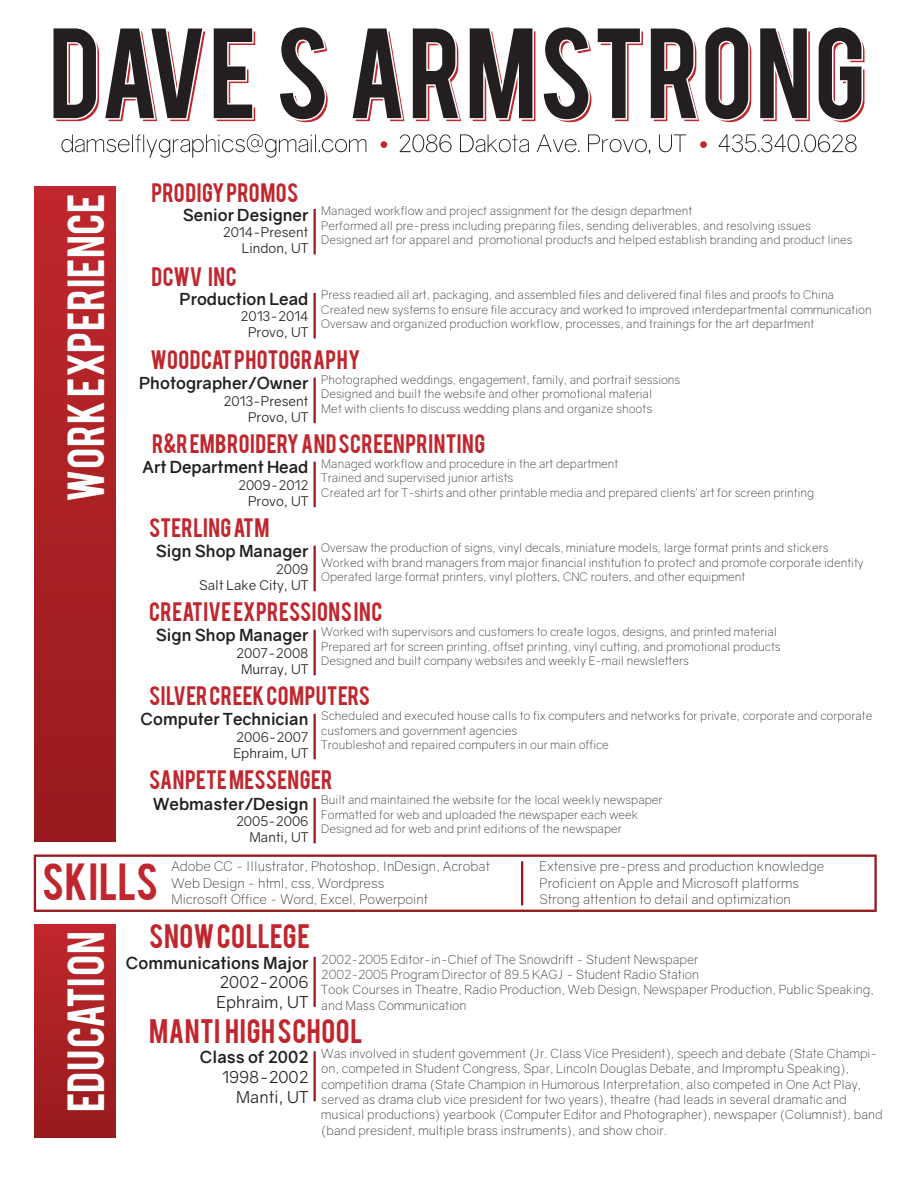
<style>
.page{position:relative;width:918px;height:1188px;background:#fff}
.page>*{position:absolute;margin:0;border:0;box-sizing:border-box;transform-origin:0 0}
.t1{font:40.95px "Bebas";letter-spacing:.02em;color:#fff}
.t2{font:40.95px "Bebas";letter-spacing:.015em;color:#c0262d}
.t3{font:26.7px "Bebas";letter-spacing:.02em;color:#c0262d}
.t4{font:21px "Bebas";letter-spacing:.015em;color:#c0262d}
.t5{font:700 16.5px "Gravity";color:#231f20}
.t6{font:16.5px/19.8px "Gravity";color:#231f20}
.t7{font:300 13.5px/16.2px "Gravity";color:#231f20}
.t8{font:13.5px/16.2px "Gravity";color:#231f20;text-align:right}
.t9{font:300 12.75px/15.3px "Gravity";color:#231f20}
.t10{font:300 12px/14.4px "Gravity";color:#231f20}
</style>
<div class="page">
<hr style="left:314px;top:293px;width:2px;height:46px;background:#981a1e">
<hr style="left:314px;top:209px;width:2px;height:45px;background:#981a1e">
<hr style="left:314px;top:378px;width:2px;height:45px;background:#981a1e">
<hr style="left:314px;top:462px;width:2px;height:45px;background:#981a1e">
<hr style="left:314px;top:546px;width:2px;height:45px;background:#981a1e">
<hr style="left:314px;top:630px;width:2px;height:45px;background:#981a1e">
<hr style="left:314px;top:714px;width:2px;height:45px;background:#981a1e">
<hr style="left:314px;top:798px;width:2px;height:45px;background:#981a1e">
<hr style="left:314px;top:957px;width:2px;height:50px;background:#981a1e">
<hr style="left:314px;top:1051px;width:2px;height:50px;background:#981a1e">
<svg style="left:53px;top:28px;width:152px;height:93px"></svg>
<svg style="left:213px;top:28px;width:42px;height:93px"></svg>
<svg style="left:280px;top:27px;width:48px;height:95px"></svg>
<svg style="left:352px;top:28px;width:52px;height:93px"></svg>
<svg style="left:412px;top:28px;width:49px;height:93px"></svg>
<svg style="left:469px;top:28px;width:66px;height:93px"></svg>
<svg style="left:543px;top:27px;width:100px;height:95px"></svg>
<svg style="left:650px;top:27px;width:101px;height:95px"></svg>
<svg style="left:760px;top:28px;width:50px;height:93px"></svg>
<svg style="left:818px;top:27px;width:47px;height:95px"></svg>
<svg style="left:61px;top:134px;width:305px;height:24px"></svg>
<svg style="left:400px;top:134px;width:52px;height:18px"></svg>
<svg style="left:460px;top:134px;width:69px;height:18px"></svg>
<svg style="left:537px;top:134px;width:42px;height:18px"></svg>
<svg style="left:588px;top:134px;width:62px;height:20px"></svg>
<svg style="left:659px;top:134px;width:27px;height:18px"></svg>
<svg style="left:719px;top:134px;width:138px;height:18px"></svg>
<div style="left:381px;top:141px;width:6px;height:7px;background:#c0262d;border-radius:50%"></div>
<div style="left:700px;top:141px;width:7px;height:7px;background:#c0262d;border-radius:50%"></div>
<div style="left:34px;top:186px;width:82px;height:656px;background:linear-gradient(to bottom,#bf272c,#971b1d)"></div>
<svg style="left:34px;top:855px;width:843px;height:57px"></svg>
<div style="left:34px;top:924px;width:82px;height:214px;background:linear-gradient(to bottom,#c0272c,#971b1d)"></div>
<hr style="left:521px;top:861px;width:2px;height:44px;background:#981a1e">
<h1 class="t1" style="left:56px;top:502px;width:310px;rotate:-90deg">WORK EXPERIENCE</h1>
<h3 class="t4" style="left:151px;top:177px;width:148px">PRODIGY PROMOS</h3>
<h3 class="t5" style="left:183px;top:204px;width:127px">Senior Designer</h3>
<p class="t8" style="left:223px;top:224px;width:87px">2014-Present<br>Lindon, UT</p>
<h3 class="t4" style="left:151px;top:261px;width:87px">DCWV INC</h3>
<h3 class="t5" style="left:179px;top:289px;width:131px">Production Lead</h3>
<p class="t8" style="left:241px;top:308px;width:69px;text-align:center">2013-2014<br>Provo, UT</p>
<p class="t10" style="left:321px;top:204px;width:533px">Managed workflow and project assignment for the design department<br>Performed all pre-press including preparing files, sending deliverables, and resolving issues<br>Designed art for apparel and promotional products and helped establish branding and product lines</p>
<p class="t10" style="left:321px;top:288px;width:552px">Press readied all art, packaging, and assembled files and delivered final files and proofs to China<br>Created new systems to ensure file accuracy and worked to improved interdepartmental communication<br>Oversaw and organized production workflow, processes, and trainings for the art department</p>
<h3 class="t4" style="left:151px;top:344px;width:211px">WOODCAT PHOTOGRAPHY</h3>
<p class="t10" style="left:321px;top:373px;width:361px">Photographed weddings, engagement, family, and portrait sessions<br>Designed and built the website and other promotional material<br>Met with clients to discuss wedding plans and organize shoots</p>
<h3 class="t5" style="left:139px;top:373px;width:171px">Photographer/Owner</h3>
<p class="t8" style="left:223px;top:393px;width:87px">2013-Present<br>Provo, UT</p>
<h3 class="t4" style="left:152px;top:428px;width:335px">R&amp;R EMBROIDERY AND SCREENPRINTING</h3>
<p class="t10" style="left:321px;top:457px;width:494px">Managed workflow and procedure in the art department<br>Trained and supervised junior artists<br>Created art for T-shirts and other printable media and prepared clients’ art for screen printing</p>
<h3 class="t5" style="left:143px;top:457px;width:167px">Art Department Head</h3>
<p class="t8" style="left:238px;top:477px;width:72px">2009-2012<br>Provo, UT</p>
<h3 class="t4" style="left:149px;top:512px;width:122px">STERLING ATM</h3>
<h3 class="t5" style="left:156px;top:541px;width:154px">Sign Shop Manager</h3>
<p class="t8" style="left:199px;top:561px;width:111px">2009<br>Salt Lake City, UT</p>
<p class="t10" style="left:321px;top:541px;width:544px">Oversaw the production of signs, vinyl decals, miniature models, large format prints and stickers<br>Worked with brand managers from major financial institution to protect and promote corporate identity<br>Operated large format printers, vinyl plotters, CNC routers, and other equipment</p>
<h3 class="t4" style="left:149px;top:596px;width:235px">CREATIVE EXPRESSIONS INC</h3>
<p class="t10" style="left:321px;top:625px;width:461px">Worked with supervisors and customers to create logos, designs, and printed material<br>Prepared art for screen printing, offset printing, vinyl cutting, and promotional products<br>Designed and built company websites and weekly E-mail newsletters</p>
<h3 class="t5" style="left:156px;top:625px;width:154px">Sign Shop Manager</h3>
<p class="t8" style="left:236px;top:645px;width:74px;text-align:center">2007-2008<br>Murray, UT</p>
<h3 class="t4" style="left:149px;top:681px;width:222px">SILVER CREEK COMPUTERS</h3>
<p class="t10" style="left:321px;top:709px;width:553px">Scheduled and executed house calls to fix computers and networks for private, corporate and corporate customers and government agencies<br>Troubleshot and repaired computers in our main office</p>
<h3 class="t5" style="left:140px;top:709px;width:170px">Computer Technician</h3>
<p class="t8" style="left:233px;top:729px;width:77px;text-align:left">2006-2007<br>Ephraim, UT</p>
<h3 class="t4" style="left:149px;top:765px;width:185px">SANPETE MESSENGER</h3>
<p class="t10" style="left:321px;top:793px;width:343px">Built and maintained the website for the local weekly newspaper<br>Formatted for web and uploaded the newspaper each week<br>Designed ad for web and print editions of the newspaper</p>
<h3 class="t5" style="left:153px;top:793px;width:157px">Webmaster/Design</h3>
<p class="t8" style="left:236px;top:813px;width:74px">2005-2006<br>Manti, UT</p>
<h1 class="t2" style="left:42px;top:852px;width:117px">SKILLS</h1>
<p class="t7" style="left:171px;top:858px;width:320px">Adobe CC - Illustrator, Photoshop, InDesign, Acrobat<br>Web Design - html, css, Wordpress<br>Microsoft Office - Word, Excel, Powerpoint</p>
<p class="t7" style="left:539px;top:858px;width:286px">Extensive pre-press and production knowledge<br>Proficient on Apple and Microsoft platforms<br>Strong attention to detail and optimization</p>
<h1 class="t1" style="left:56px;top:1112px;width:182px;rotate:-90deg">EDUCATION</h1>
<h2 class="t3" style="left:149px;top:917px;width:162px">SNOW COLLEGE</h2>
<h3 class="t5" style="left:126px;top:952px;width:184px">Communications Major</h3>
<h3 class="t6" style="left:217px;top:973px;width:93px">2002-2006<br>Ephraim, UT</h3>
<p class="t9" style="left:321px;top:952px;width:554px">2002-2005 Editor-in-Chief of The Snowdrift - Student Newspaper<br>2002-2005 Program Director of 89.5 KAGJ - Student Radio Station<br>Took Courses in Theatre, Radio Production, Web Design, Newspaper Production, Public Speaking, and Mass Communication</p>
<h2 class="t3" style="left:149px;top:1011px;width:215px">MANTI HIGH SCHOOL</h2>
<p class="t9" style="left:321px;top:1046px;width:563px">Was involved in student government (Jr. Class Vice President), speech and debate (State Champi&shy;on, competed in Student Congress, Spar, Lincoln Douglas Debate, and Impromptu Speaking), competition drama (State Champion in Humorous Interpretation, also competed in One Act Play, served as drama club vice president for two years), theatre (had leads in several dramatic and musical productions) yearbook (Computer Editor and Photographer), newspaper (Columnist), band (band president, multiple brass instruments), and show choir.</p>
<h3 class="t5" style="left:200px;top:1047px;width:110px">Class of 2002</h3>
<h3 class="t6" style="left:222px;top:1067px;width:88px;text-align:right">1998-2002<br>Manti, UT</h3>
</div>
